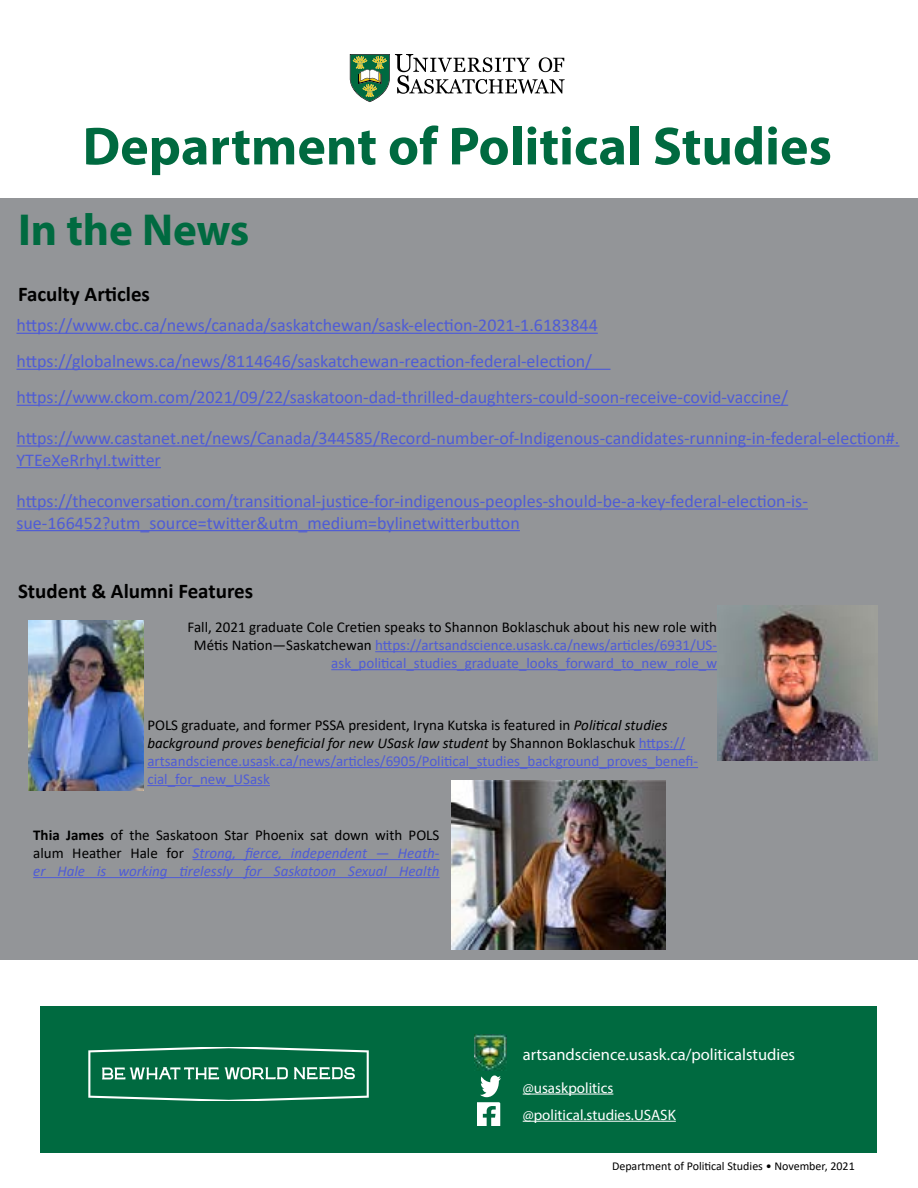
<style>
.page{position:relative;width:918px;height:1188px;background:#fff}
.page>*{position:absolute;margin:0;border:0;box-sizing:border-box;transform-origin:0 0}
.t1{font:700 54px "Myriad Pro";color:#006a40}
.t2{font:700 45px "Myriad Pro";color:#006a40}
.t3{font:700 21px "Calibri";color:#000}
.t4{font:18px/36px "Calibri";color:#4f5cd6}
.t5{font:16.5px "Myriad Pro";color:#fff}
.t6{font:15px/18px "Calibri";color:#4f5cd6}
.t7{font:italic 15px/18px "Calibri";color:#4f5cd6;text-align:justify}
.t8{font:15px/27.2px "Myriad Pro";color:#fff}
.t9{font:12px "Calibri";color:#000}
.s1{color:#000}
.s2{font-style:italic;color:#000}
.s3{font-weight:700;font-style:normal;color:#000}
.s4{font-style:normal;color:#000}
</style>
<div class="page">
<svg style="left:350px;top:54px;width:215px;height:48px"></svg>
<div style="left:0;top:198px;width:918px;height:762px;background:#939598"></div>
<div style="left:40px;top:1007px;width:838px;height:146px;background:#006a40"></div>
<svg style="left:88px;top:1048px;width:281px;height:52px"></svg>
<img style="left:474px;top:1034px;width:33px;height:36px">
<svg style="left:480px;top:1075px;width:21px;height:22px"></svg>
<div style="left:478px;top:1103px;width:25px;height:22px;background:linear-gradient(to bottom,#439172,#439172)"></div>
<svg style="left:478px;top:1103px;width:22px;height:22px"></svg>
<hr style="left:523px;top:1094px;width:90px;height:1px;background:#fff">
<hr style="left:523px;top:1121px;width:153px;height:1px;background:#fff">
<hr style="left:16px;top:333px;width:582px;height:1px;background:#4f5cd6">
<hr style="left:16px;top:369px;width:594px;height:1px;background:#4f5cd6">
<hr style="left:16px;top:405px;width:772px;height:1px;background:#4f5cd6">
<hr style="left:16px;top:445px;width:883px;height:2px;background:#4f5cd6">
<hr style="left:16px;top:467px;width:145px;height:1px;background:#4f5cd6">
<hr style="left:16px;top:508px;width:792px;height:2px;background:#4f5cd6">
<hr style="left:16px;top:530px;width:504px;height:1px;background:#4f5cd6">
<img style="left:28px;top:621px;width:116px;height:169px">
<hr style="left:639px;top:749px;width:46px;height:1px;background:#4f5cd6">
<hr style="left:147px;top:767px;width:551px;height:1px;background:#4f5cd6">
<hr style="left:147px;top:785px;width:123px;height:1px;background:#4f5cd6">
<img style="left:717px;top:606px;width:161px;height:155px">
<hr style="left:375px;top:651px;width:342px;height:1px;background:#4f5cd6">
<hr style="left:331px;top:669px;width:386px;height:1px;background:#4f5cd6">
<hr style="left:193px;top:859px;width:246px;height:1px;background:#4f5cd6">
<hr style="left:33px;top:877px;width:406px;height:1px;background:#4f5cd6">
<img style="left:452px;top:780px;width:213px;height:169px">
<h1 class="t1" style="left:83px;top:111px;width:751px">Department of Political Studies</h1>
<h2 class="t2" style="left:18px;top:201px;width:233px">In the News</h2>
<p class="t3" style="left:18px;top:279px;width:133px">Faculty Articles</p>
<p class="t4" style="left:16px;top:307px;width:773px">https://www.cbc.ca/news/canada/saskatchewan/sask-election-2021-1.6183844 https://globalnews.ca/news/8114646/saskatchewan-reaction-federal-election/ https://www.ckom.com/2021/09/22/saskatoon-dad-thrilled-daughters-could-soon-receive-covid-vaccine/</p>
<p class="t4" style="left:16px;top:427px;width:884px;line-height:21.6px">https://www.castanet.net/news/Canada/344585/Record-number-of-Indigenous-candidates-running-in-federal-election#.<br>YTEeXeRrhyI.twitter</p>
<p class="t4" style="left:16px;top:490px;width:793px;line-height:21.6px">https://theconversation.com/transitional-justice-for-indigenous-peoples-should-be-a-key-federal-election-is&shy;sue-166452?utm_source=twitter&amp;utm_medium=bylinetwitterbutton</p>
<p class="t3" style="left:18px;top:577px;width:237px">Student &amp; Alumni Features</p>
<p class="t6" style="left:188px;top:618px;width:531px;text-align:right"><span class="s1">Fall, 2021 graduate Cole Cretien speaks to Shannon Boklaschuk about his new role with<br>Métis Nation—Saskatchewan</span> https://artsandscience.usask.ca/news/articles/6931/US&shy;ask_political_studies_graduate_looks_forward_to_new_role_w</p>
<p class="t6" style="left:147px;top:716px;width:552px"><span class="s1">POLS graduate, and former PSSA president, Iryna Kutska is featured in</span> <span class="s2">Political studies background proves beneficial for new USask law student</span> <span class="s1">by Shannon Boklaschuk</span> https:// artsandscience.usask.ca/news/articles/6905/Political_studies_background_proves_benefi&shy;cial_for_new_USask</p>
<p class="t7" style="left:33px;top:825px;width:408px"><span class="s3">Thia James</span> <span class="s4">of the Saskatoon Star Phoenix sat down with POLS alum Heather Hale for</span> Strong, fierce, independent — Heath&shy;er Hale is working tirelessly for Saskatoon Sexual Health</p>
<p class="t5" style="left:523px;top:1045px;width:274px">artsandscience.usask.ca/politicalstudies</p>
<p class="t8" style="left:523px;top:1074px;width:155px">@usaskpolitics @political.studies.USASK</p>
<p class="t9" style="left:612px;top:1158px;width:244px">Department of Political Studies • November, 2021</p>
</div>
